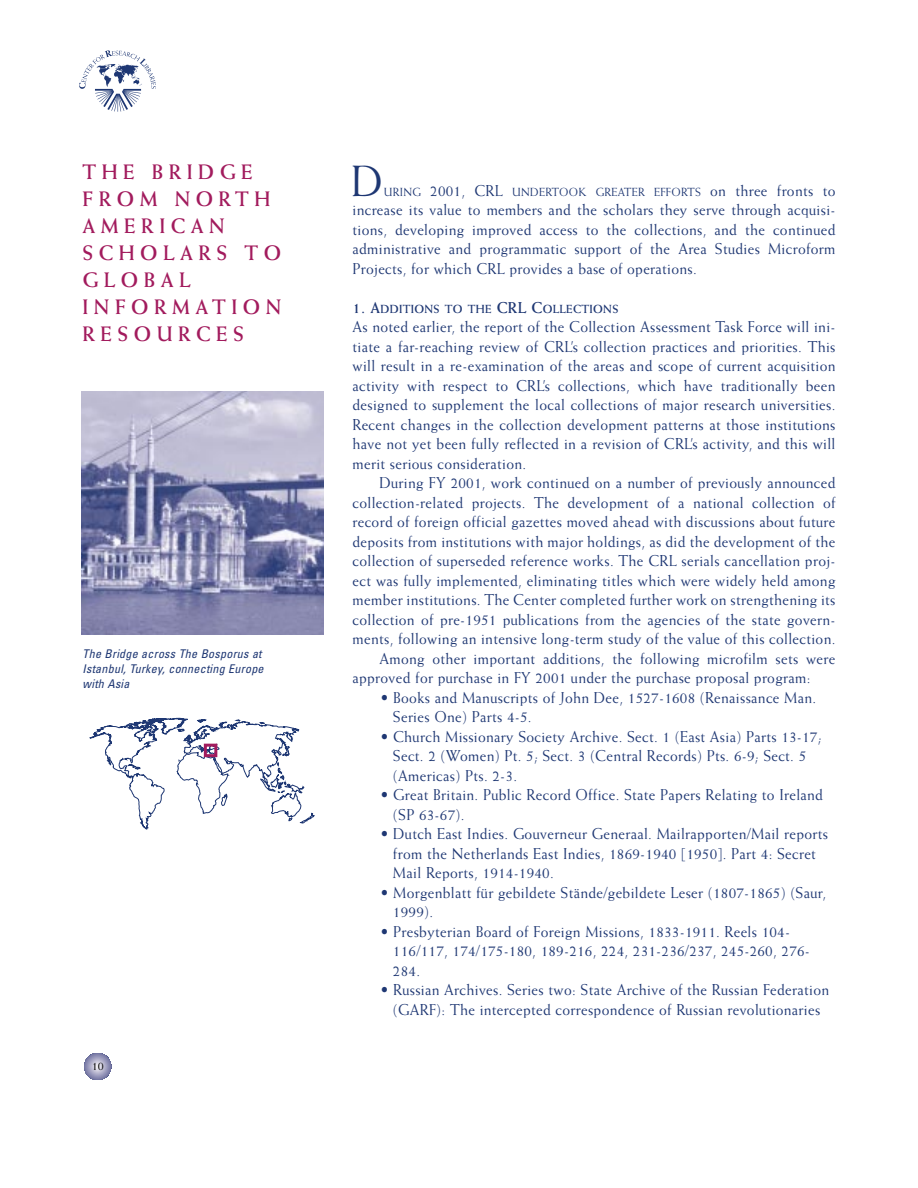
<style>
.page{position:relative;width:918px;height:1188px;background:#fff}
.page>*{position:absolute;margin:0;border:0;box-sizing:border-box;transform-origin:0 0}
.t1{font:43.8px "Weiss";color:#1e3773;scale:.95 1}
.t2{font:700 21px/27px "Weiss";letter-spacing:.28em;color:#a21b5d;scale:.95 1}
.t3{font:15.75px/19.5px "Weiss";letter-spacing:.02em;color:#1e3773;scale:.95 1}
.t4{font:italic condensed 12px/15px "Univers";letter-spacing:.02em;color:#1e3773}
.t5{font:12px "Weiss";color:#000}
.t6{font:11.85px "Weiss";letter-spacing:.025em;color:#1e3773;scale:.95 1}
.t7{font:700 11.85px "Weiss";letter-spacing:.03em;color:#1e3773;scale:.95 1}
.s1{font-size:15.75px}
</style>
<div class="page">
<svg style="left:84px;top:1053px;width:27px;height:27px"></svg>
<svg style="left:79px;top:50px;width:77px;height:62px"></svg>
<img style="left:81px;top:392px;width:243px;height:242px">
<svg style="left:89px;top:717px;width:226px;height:113px"></svg>
<div style="left:204px;top:744px;width:13px;height:13px;border:3px solid #a21b5d"></div>
<h2 class="t2" style="left:82px;top:160px;width:211px">THE BRIDGE<br>FROM NORTH<br>AMERICAN<br>SCHOLARS TO<br>GLOBAL<br>INFORMATION<br>RESOURCES</h2>
<p class="t4" style="left:82px;top:647px;width:183px">The Bridge across The Bosporus at<br>Istanbul, Turkey, connecting Europe with Asia</p>
<p class="t5" style="left:92px;top:1061px;width:13px">10</p>
<h1 class="t1" style="left:352px;top:164px;width:35px">D</h1>
<p class="t6" style="left:384px;top:187px;width:477px">URING <span class="s1">2001, CRL</span> UNDERTOOK GREATER EFFORTS <span class="s1">on three fronts to</span></p>
<p class="t3" style="left:353px;top:201px;width:510px;text-align:justify">increase its value to members and the scholars they serve through acquisi&shy;tions, developing improved access to the collections, and the continued administrative and programmatic support of the Area Studies Microform Projects, for which CRL provides a base of operations.</p>
<p class="t7" style="left:353px;top:304px;width:281px"><span class="s1">1. A</span>DDITIONS TO THE <span class="s1">CRL C</span>OLLECTIONS</p>
<p class="t3" style="left:352px;top:318px;width:510px;text-align:justify">As noted earlier, the report of the Collection Assessment Task Force will ini&shy;tiate a far-reaching review of CRL’s collection practices and priorities. This will result in a re-examination of the areas and scope of current acquisition activity with respect to CRL’s collections, which have traditionally been designed to supplement the local collections of major research universities.<br>Recent changes in the collection development patterns at those institutions have not yet been fully reflected in a revision of CRL’s activity, and this will merit serious consideration.</p>
<p class="t3" style="left:379px;top:474px;width:482px">During FY 2001, work continued on a number of previously announced</p>
<p class="t3" style="left:352px;top:494px;width:510px">collection-related projects. The development of a national collection of</p>
<p class="t3" style="left:352px;top:513px;width:510px">record of foreign official gazettes moved ahead with discussions about future</p>
<p class="t3" style="left:352px;top:533px;width:510px">deposits from institutions with major holdings, as did the development of the</p>
<p class="t3" style="left:352px;top:552px;width:510px">collection of superseded reference works. The CRL serials cancellation proj-</p>
<p class="t3" style="left:352px;top:572px;width:510px">ect was fully implemented, eliminating titles which were widely held among</p>
<p class="t3" style="left:352px;top:591px;width:510px">member institutions. The Center completed further work on strengthening its</p>
<p class="t3" style="left:352px;top:611px;width:510px">collection of pre-1951 publications from the agencies of the state govern-</p>
<p class="t3" style="left:352px;top:630px;width:510px">ments, following an intensive long-term study of the value of this collection.</p>
<p class="t3" style="left:379px;top:650px;width:482px">Among other important additions, the following microfilm sets were</p>
<p class="t3" style="left:352px;top:669px;width:484px">approved for purchase in FY 2001 under the purchase proposal program:</p>
<p class="t3" style="left:393px;top:689px;width:447px;text-indent:-12px">• Books and Manuscripts of John Dee, 1527-1608 (Renaissance Man.<br>Series One) Parts 4-5.</p>
<p class="t3" style="left:393px;top:728px;width:453px;text-indent:-12px">• Church Missionary Society Archive. Sect. 1 (East Asia) Parts 13-17;<br>Sect. 2 (Women) Pt. 5; Sect. 3 (Central Records) Pts. 6-9; Sect. 5 (Americas) Pts. 2-3.</p>
<p class="t3" style="left:393px;top:786px;width:454px;text-indent:-12px">• Great Britain. Public Record Office. State Papers Relating to Ireland (SP 63-67).</p>
<p class="t3" style="left:393px;top:825px;width:460px;text-indent:-12px">• Dutch East Indies. Gouverneur Generaal. Mailrapporten/Mail reports from the Netherlands East Indies, 1869-1940 [1950]. Part 4: Secret<br>Mail Reports, 1914-1940.</p>
<p class="t3" style="left:393px;top:884px;width:457px;text-indent:-12px">• Morgenblatt für gebildete Stände/gebildete Leser (1807-1865) (Saur,<br>1999).</p>
<p class="t3" style="left:393px;top:923px;width:440px;text-indent:-12px">• Presbyterian Board of Foreign Missions, 1833-1911. Reels 104-<br>116/117, 174/175-180, 189-216, 224, 231-236/237, 245-260, 276-<br>284.</p>
<p class="t3" style="left:381px;top:981px;width:473px;text-align:center">• Russian Archives. Series two: State Archive of the Russian Federation (GARF): The intercepted correspondence of Russian revolutionaries</p>
</div>
